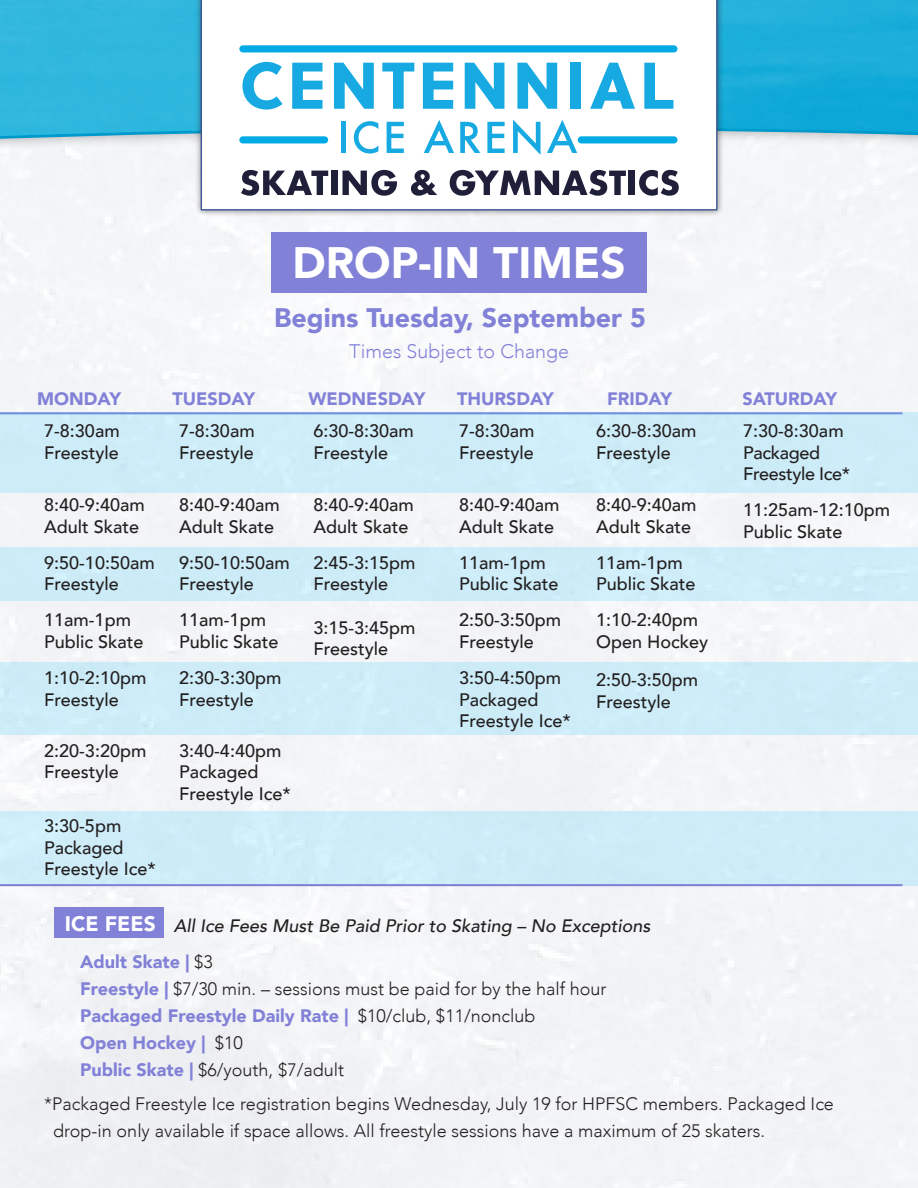
<style>
.page{position:relative;width:918px;height:1188px;background:#fff}
.page>*{position:absolute;margin:0;border:0;box-sizing:border-box;transform-origin:0 0}
.t1{font:900 43.95px "Avenir";color:#fff}
.t2{font:900 26.7px "Avenir";color:#8281d8}
.t3{font:900 21px "Avenir";color:#fff}
.t4{font:300 19.65px "Avenir";color:#8281d8}
.t5{font:500 18px/21.6px "Avenir";color:#231f20}
.t6{font:300 18px/27px "Avenir";color:#231f20}
.t7{font:900 18px "Avenir";color:#8281d8}
.t8{font:italic 500 18px "Avenir";color:#231f20}
.t9{font:500 18px "Avenir";letter-spacing:-.02em;color:#231f20}
.s1{font-weight:300;color:#231f20}
.s2{font-weight:900;color:#8281d8}
</style>
<div class="page">
<div style="left:0;top:811px;width:918px;height:75px;background:#cdecf8"></div>
<div style="left:0;top:136px;width:918px;height:94px;background:#f4f5f7"></div>
<img style="left:0;top:0;width:918px;height:136px">
<hr style="left:0;top:884px;width:902px;height:2px;background:#8281d8">
<div style="left:0;top:412px;width:918px;height:80px;background:#cdecf8"></div>
<div style="left:0;top:548px;width:918px;height:53px;background:#cdecf8"></div>
<div style="left:0;top:662px;width:918px;height:72px;background:#cdecf8"></div>
<div style="left:194px;top:0;width:530px;height:217px;background:#231f20;opacity:.54"></div>
<svg style="left:201px;top:0;width:516px;height:210px"></svg>
<div style="left:271px;top:232px;width:376px;height:60px;background:#8281d8"></div>
<div style="left:239px;top:45px;width:438px;height:7px;background:#00aae4;border-radius:4px"></div>
<div style="left:578px;top:136px;width:99px;height:7px;background:#00aae4;border-radius:4px"></div>
<div style="left:239px;top:136px;width:89px;height:7px;background:#00aae4;border-radius:4px"></div>
<svg style="left:241px;top:170px;width:87px;height:26px"></svg>
<div style="left:331px;top:171px;width:6px;height:24px;background:#201f3a"></div>
<svg style="left:343px;top:170px;width:54px;height:26px"></svg>
<svg style="left:411px;top:170px;width:26px;height:26px"></svg>
<svg style="left:450px;top:170px;width:176px;height:26px"></svg>
<div style="left:629px;top:171px;width:6px;height:24px;background:#201f3a"></div>
<svg style="left:639px;top:170px;width:40px;height:26px"></svg>
<svg style="left:242px;top:62px;width:41px;height:48px"></svg>
<svg style="left:292px;top:63px;width:31px;height:46px"></svg>
<svg style="left:334px;top:63px;width:40px;height:46px"></svg>
<svg style="left:382px;top:63px;width:32px;height:46px"></svg>
<svg style="left:423px;top:63px;width:30px;height:46px"></svg>
<svg style="left:465px;top:63px;width:39px;height:46px"></svg>
<svg style="left:517px;top:63px;width:40px;height:46px"></svg>
<div style="left:570px;top:63px;width:11px;height:46px;background:#17a9e1"></div>
<svg style="left:590px;top:63px;width:45px;height:46px"></svg>
<svg style="left:644px;top:63px;width:29px;height:46px"></svg>
<div style="left:341px;top:122px;width:5px;height:31px;background:#17a9e1"></div>
<svg style="left:354px;top:121px;width:24px;height:33px"></svg>
<svg style="left:387px;top:122px;width:17px;height:31px"></svg>
<svg style="left:424px;top:120px;width:30px;height:33px"></svg>
<svg style="left:460px;top:122px;width:20px;height:31px"></svg>
<svg style="left:487px;top:122px;width:18px;height:31px"></svg>
<svg style="left:513px;top:120px;width:28px;height:35px"></svg>
<svg style="left:547px;top:120px;width:30px;height:33px"></svg>
<div style="left:54px;top:907px;width:109px;height:31px;background:#8281d8"></div>
<p class="t1" style="left:292px;top:225px;width:335px">DROP-IN TIMES</p>
<p class="t2" style="left:274px;top:295px;width:373px">Begins Tuesday, September 5</p>
<p class="t4" style="left:349px;top:340px;width:221px">Times Subject to Change</p>
<p class="t7" style="left:37px;top:383px;width:85px">MONDAY</p>
<p class="t7" style="left:173px;top:383px;width:84px">TUESDAY</p>
<p class="t7" style="left:309px;top:383px;width:118px">WEDNESDAY</p>
<p class="t7" style="left:457px;top:383px;width:98px">THURSDAY</p>
<p class="t7" style="left:607px;top:383px;width:66px">FRIDAY</p>
<p class="t7" style="left:742px;top:383px;width:96px">SATURDAY</p>
<p class="t5" style="left:44px;top:419px;width:77px">7-8:30am</p>
<p class="t5" style="left:44px;top:441px;width:76px">Freestyle</p>
<p class="t5" style="left:44px;top:493px;width:102px">8:40-9:40am<br>Adult Skate</p>
<p class="t5" style="left:44px;top:551px;width:112px">9:50-10:50am</p>
<p class="t5" style="left:44px;top:572px;width:76px">Freestyle</p>
<p class="t5" style="left:44px;top:608px;width:88px">11am-1pm</p>
<p class="t5" style="left:44px;top:630px;width:101px">Public Skate</p>
<p class="t5" style="left:44px;top:666px;width:104px">1:10-2:10pm</p>
<p class="t5" style="left:44px;top:688px;width:76px">Freestyle</p>
<p class="t5" style="left:44px;top:739px;width:104px">2:20-3:20pm</p>
<p class="t5" style="left:44px;top:760px;width:76px">Freestyle</p>
<p class="t5" style="left:44px;top:814px;width:79px">3:30-5pm</p>
<p class="t5" style="left:44px;top:836px;width:113px">Packaged<br>Freestyle Ice*</p>
<p class="t5" style="left:179px;top:419px;width:77px">7-8:30am</p>
<p class="t5" style="left:179px;top:441px;width:76px">Freestyle</p>
<p class="t5" style="left:179px;top:493px;width:102px">8:40-9:40am<br>Adult Skate</p>
<p class="t5" style="left:179px;top:551px;width:112px">9:50-10:50am</p>
<p class="t5" style="left:179px;top:572px;width:76px">Freestyle</p>
<p class="t5" style="left:179px;top:608px;width:88px">11am-1pm</p>
<p class="t5" style="left:179px;top:630px;width:101px">Public Skate</p>
<p class="t5" style="left:179px;top:666px;width:104px">2:30-3:30pm</p>
<p class="t5" style="left:179px;top:688px;width:76px">Freestyle</p>
<p class="t5" style="left:179px;top:739px;width:104px">3:40-4:40pm</p>
<p class="t5" style="left:179px;top:760px;width:81px">Packaged</p>
<p class="t5" style="left:179px;top:782px;width:113px">Freestyle Ice*</p>
<p class="t5" style="left:459px;top:419px;width:77px">7-8:30am</p>
<p class="t5" style="left:459px;top:441px;width:76px">Freestyle</p>
<p class="t5" style="left:459px;top:493px;width:102px">8:40-9:40am<br>Adult Skate</p>
<p class="t5" style="left:459px;top:551px;width:88px">11am-1pm</p>
<p class="t5" style="left:459px;top:572px;width:101px">Public Skate</p>
<p class="t5" style="left:459px;top:608px;width:104px">2:50-3:50pm</p>
<p class="t5" style="left:459px;top:630px;width:76px">Freestyle</p>
<p class="t5" style="left:459px;top:666px;width:104px">3:50-4:50pm</p>
<p class="t5" style="left:459px;top:688px;width:81px">Packaged</p>
<p class="t5" style="left:459px;top:709px;width:113px">Freestyle Ice*</p>
<p class="t5" style="left:596px;top:419px;width:102px">6:30-8:30am</p>
<p class="t5" style="left:596px;top:441px;width:76px">Freestyle</p>
<p class="t5" style="left:596px;top:493px;width:102px">8:40-9:40am<br>Adult Skate</p>
<p class="t5" style="left:596px;top:551px;width:88px">11am-1pm</p>
<p class="t5" style="left:596px;top:572px;width:101px">Public Skate</p>
<p class="t5" style="left:596px;top:608px;width:104px">1:10-2:40pm</p>
<p class="t5" style="left:596px;top:630px;width:114px">Open Hockey</p>
<p class="t5" style="left:596px;top:668px;width:104px">2:50-3:50pm<br>Freestyle</p>
<p class="t5" style="left:313px;top:419px;width:102px">6:30-8:30am</p>
<p class="t5" style="left:313px;top:441px;width:76px">Freestyle</p>
<p class="t5" style="left:313px;top:493px;width:102px">8:40-9:40am<br>Adult Skate</p>
<p class="t5" style="left:313px;top:551px;width:104px">2:45-3:15pm<br>Freestyle</p>
<p class="t5" style="left:313px;top:616px;width:104px">3:15-3:45pm</p>
<p class="t5" style="left:313px;top:637px;width:76px">Freestyle</p>
<p class="t5" style="left:743px;top:419px;width:102px">7:30-8:30am</p>
<p class="t9" style="left:743px;top:437px;width:78px">Packaged</p>
<p class="t9" style="left:743px;top:458px;width:109px">Freestyle Ice*</p>
<p class="t5" style="left:743px;top:498px;width:148px">11:25am-12:10pm</p>
<p class="t5" style="left:743px;top:520px;width:101px">Public Skate</p>
<p class="t3" style="left:65px;top:906px;width:93px">ICE FEES</p>
<p class="t8" style="left:174px;top:915px;width:478px">All Ice Fees Must Be Paid Prior to Skating – No Exceptions</p>
<p class="t7" style="left:80px;top:947px;width:134px">Adult Skate | <span class="s1">$3</span></p>
<p class="t6" style="left:80px;top:976px;width:528px"><span class="s2">Freestyle |</span> $7/30 min. – sessions must be paid for by the half hour</p>
<p class="t7" style="left:80px;top:1001px;width:457px">Packaged Freestyle Daily Rate | <span class="s1">$10/club, $11/nonclub</span></p>
<p class="t7" style="left:80px;top:1028px;width:164px">Open Hockey | <span class="s1">$10</span></p>
<p class="t6" style="left:80px;top:1057px;width:265px"><span class="s2">Public Skate |</span> $6/youth, $7/adult</p>
<p class="t6" style="left:53px;top:1090px;width:782px;text-indent:-9px">*Packaged Freestyle Ice registration begins Wednesday, July 19 for HPFSC members. Packaged Ice drop-in only available if space allows. All freestyle sessions have a maximum of 25 skaters.</p>
</div>
